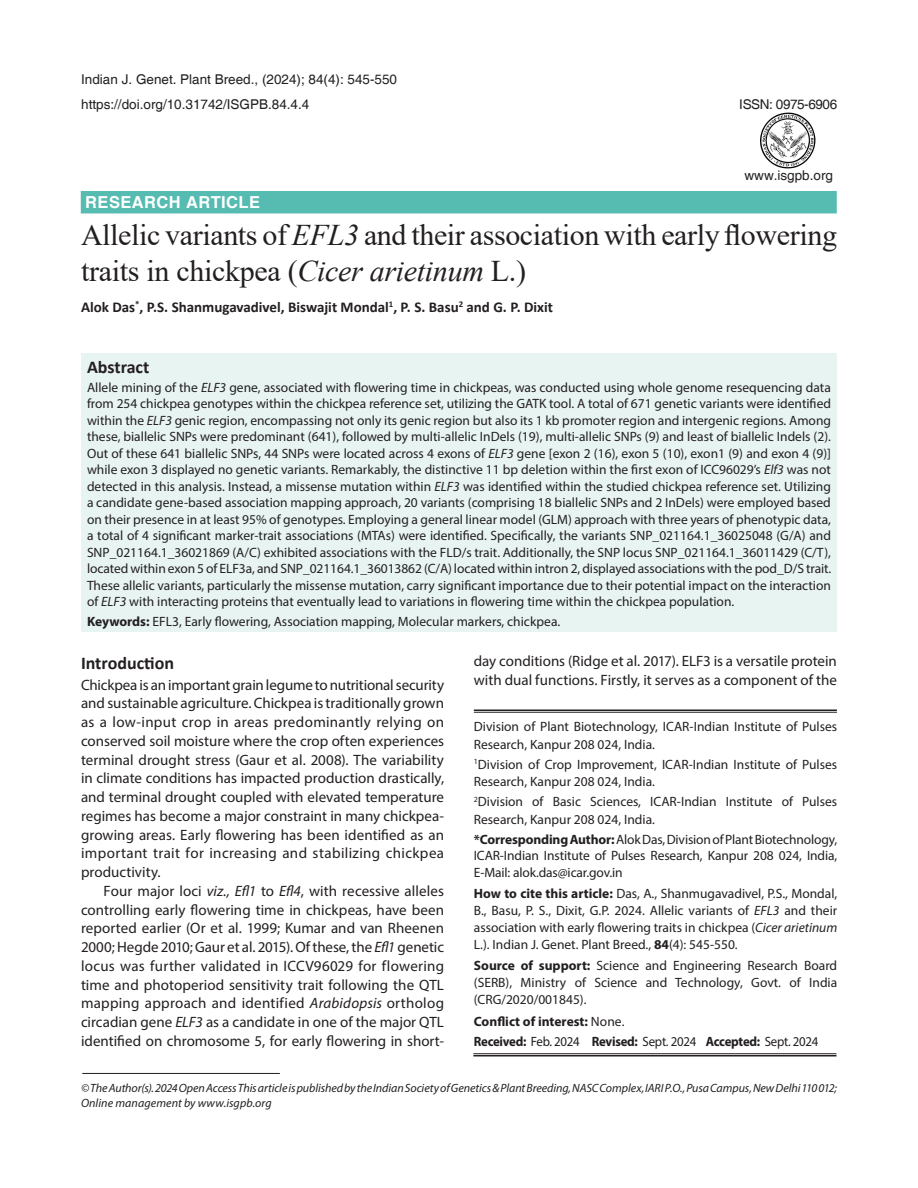
<style>
.page{position:relative;width:918px;height:1188px;background:#fff}
.page>*{position:absolute;margin:0;border:0;box-sizing:border-box;transform-origin:0 0}
.article_head{font:30px/36px "Times New Roman";letter-spacing:-.015em;color:#231f20}
.Sub-Head-1{font:700 18px "Calibri";color:#231f20}
.Subject{font:700 16.5px "Helvetica";letter-spacing:.025em;color:#fff}
.text{font:15px/18.8px "Myriad Pro";color:#231f20;text-align:justify}
.Body_flush{font:15px/18.8px "Myriad Pro";letter-spacing:.02em;color:#231f20;text-align:justify}
.author{font:700 15px "Calibri";color:#231f20}
.Abstract{font:13.5px/16.5px "Myriad Pro";color:#231f20;text-align:justify}
.affiliation{font:13.5px/17.2px "Myriad Pro";color:#231f20}
.Running_Head{font:13.5px "Helvetica";color:#231f20}
.affiliation-2{font:700 13.5px "Myriad Pro";letter-spacing:-.02em;color:#231f20;scale:.95 1}
.affiliation-3{font:700 13.5px "Myriad Pro";color:#231f20}
.Running_Head-2{font:13.5px "Helvetica";letter-spacing:-.03em;color:#231f20}
.Bottom_1st_page{font:italic 12px/14.4px "Myriad Pro";letter-spacing:-.005em;color:#231f20}
.s1{font-style:italic}
.s2{font-weight:700}
.s3{font-weight:400}
</style>
<div class="page">
<div style="left:81px;top:354px;width:756px;height:278px;background:#e8f4f2"></div>
<hr style="left:473px;top:1053px;width:363px;height:1px;background:#231f20">
<hr style="left:473px;top:1055px;width:363px;height:1px;background:#231f20">
<hr style="left:82px;top:1073px;width:198px;height:1px;background:#231f20">
<div style="left:81px;top:191px;width:756px;height:22px;background:#56bbb1"></div>
<img style="left:760px;top:113px;width:55px;height:55px">
<hr style="left:474px;top:710px;width:363px;height:1px;background:#231f20">
<hr style="left:474px;top:712px;width:363px;height:1px;background:#231f20">
<p class="Running_Head" style="left:81px;top:71px;width:317px">Indian J. Genet. Plant Breed., (2024); 84(4): 545-550</p>
<p class="Running_Head" style="left:81px;top:96px;width:230px">https://doi.org/10.31742/ISGPB.84.4.4</p>
<p class="Running_Head-2" style="left:739px;top:96px;width:99px">ISSN: 0975-6906</p>
<p class="Subject" style="left:85px;top:192px;width:176px">RESEARCH ARTICLE</p>
<p class="Running_Head" style="left:745px;top:167px;width:90px">www.isgpb.org</p>
<p class="article_head" style="left:81px;top:216px;width:758px">Allelic variants of <span class="s1">EFL3</span> and their association with early flowering traits in chickpea (<span class="s1">Cicer arietinum</span> L.)</p>
<p class="author" style="left:81px;top:297px;width:474px">Alok Das<sup>*</sup>, P.S. Shanmugavadivel, Biswajit Mondal<sup>1</sup>, P. S. Basu<sup>2</sup> and G. P. Dixit</p>
<p class="Sub-Head-1" style="left:87px;top:354px;width:64px">Abstract</p>
<p class="Abstract" style="left:87px;top:379px;width:746px">Allele mining of the <span class="s1">ELF3</span> gene, associated with flowering time in chickpeas, was conducted using whole genome resequencing data from 254 chickpea genotypes within the chickpea reference set, utilizing the GATK tool. A total of 671 genetic variants were identified within the <span class="s1">ELF3</span> genic region, encompassing not only its genic region but also its 1 kb promoter region and intergenic regions. Among these, biallelic SNPs were predominant (641), followed by multi-allelic InDels (19), multi-allelic SNPs (9) and least of biallelic Indels (2).<br>Out of these 641 biallelic SNPs, 44 SNPs were located across 4 exons of <span class="s1">ELF3</span> gene [exon 2 (16), exon 5 (10), exon1 (9) and exon 4 (9)] while exon 3 displayed no genetic variants. Remarkably, the distinctive 11 bp deletion within the first exon of ICC96029’s <span class="s1">Elf3</span> was not detected in this analysis. Instead, a missense mutation within <span class="s1">ELF3</span> was identified within the studied chickpea reference set. Utilizing a candidate gene-based association mapping approach, 20 variants (comprising 18 biallelic SNPs and 2 InDels) were employed based on their presence in at least 95% of genotypes. Employing a general linear model (GLM) approach with three years of phenotypic data, a total of 4 significant marker-trait associations (MTAs) were identified. Specifically, the variants SNP_021164.1_36025048 (G/A) and SNP_021164.1_36021869 (A/C) exhibited associations with the FLD/s trait. Additionally, the SNP locus SNP_021164.1_36011429 (C/T), located within exon 5 of ELF3a, and SNP_021164.1_36013862 (C/A) located within intron 2, displayed associations with the pod_D/S trait.<br>These allelic variants, particularly the missense mutation, carry significant importance due to their potential impact on the interaction of <span class="s1">ELF3</span> with interacting proteins that eventually lead to variations in flowering time within the chickpea population.</p>
<p class="Abstract" style="left:87px;top:613px;width:475px"><span class="s2">Keywords:</span> EFL3, Early flowering, Association mapping, Molecular markers, chickpea.</p>
<p class="Sub-Head-1" style="left:81px;top:650px;width:95px">Introduction</p>
<p class="Body_flush" style="left:81px;top:675px;width:365px">Chickpea is an important grain legume to nutritional security and sustainable agriculture. Chickpea is traditionally grown as a low-input crop in areas predominantly relying on conserved soil moisture where the crop often experiences terminal drought stress (Gaur et al. 2008). The variability in climate conditions has impacted production drastically, and terminal drought coupled with elevated temperature regimes has become a major constraint in many chickpea&shy;growing areas. Early flowering has been identified as an important trait for increasing and stabilizing chickpea productivity.</p>
<p class="text" style="left:81px;top:881px;width:365px;text-indent:22px">Four major loci <span class="s1">viz., Efl1</span> to <span class="s1">Efl4</span>, with recessive alleles controlling early flowering time in chickpeas, have been reported earlier (Or et al. 1999; Kumar and van Rheenen 2000; Hegde 2010; Gaur et al. 2015). Of these, the <span class="s1">Efl1</span> genetic locus was further validated in ICCV96029 for flowering time and photoperiod sensitivity trait following the QTL mapping approach and identified <span class="s1">Arabidopsis</span> ortholog circadian gene <span class="s1">ELF3</span> as a candidate in one of the major QTL identified on chromosome 5, for early flowering in short-</p>
<p class="text" style="left:474px;top:652px;width:365px">day conditions (Ridge et al. 2017). ELF3 is a versatile protein with dual functions. Firstly, it serves as a component of the</p>
<p class="affiliation" style="left:474px;top:718px;width:365px">Division of Plant Biotechnology, ICAR-Indian Institute of Pulses<br>Research, Kanpur 208 024, India.</p>
<p class="affiliation" style="left:474px;top:756px;width:365px"><sup>1</sup>Division of Crop Improvement, ICAR-Indian Institute of Pulses<br>Research, Kanpur 208 024, India.</p>
<p class="affiliation" style="left:474px;top:793px;width:365px"><sup>2</sup>Division of Basic Sciences, ICAR-Indian Institute of Pulses<br>Research, Kanpur 208 024, India.</p>
<p class="affiliation" style="left:474px;top:831px;width:365px;line-height:16.8px;text-align:justify"><span class="s2">*Corresponding Author:</span> Alok Das, Division of Plant Biotechnology, ICAR-Indian Institute of Pulses Research, Kanpur 208 024, India, E-Mail: alok.das@icar.gov.in</p>
<p class="affiliation" style="left:474px;top:884px;width:365px;text-align:justify"><span class="s2">How to cite this article:</span> Das, A., Shanmugavadivel, P.S., Mondal, B., Basu, P. S., Dixit, G.P. 2024. Allelic variants of <span class="s1">EFL3</span> and their association with early flowering traits in chickpea (<span class="s1">Cicer arietinum </span>L.). Indian J. Genet. Plant Breed., <span class="s2">84</span>(4): 545-550.</p>
<p class="affiliation" style="left:474px;top:956px;width:365px;text-align:justify"><span class="s2">Source of support:</span> Science and Engineering Research Board (SERB), Ministry of Science and Technology, Govt. of India (CRG/2020/001845).</p>
<p class="affiliation-3" style="left:474px;top:1013px;width:152px">Conflict of interest: <span class="s3">None.</span></p>
<p class="affiliation-2" style="left:474px;top:1033px;width:364px">Received: <span class="s3">Feb. 2024</span> Revised: <span class="s3">Sept. 2024</span> Accepted: <span class="s3">Sept. 2024</span></p>
<p class="Bottom_1st_page" style="left:81px;top:1081px;width:757px">© The Author(s). 2024 Open Access This article is published by the Indian Society of Genetics &amp; Plant Breeding, NASC Complex, IARI P.O., Pusa Campus, New Delhi 110 012;<br>Online management by www.isgpb.org</p>
</div>
